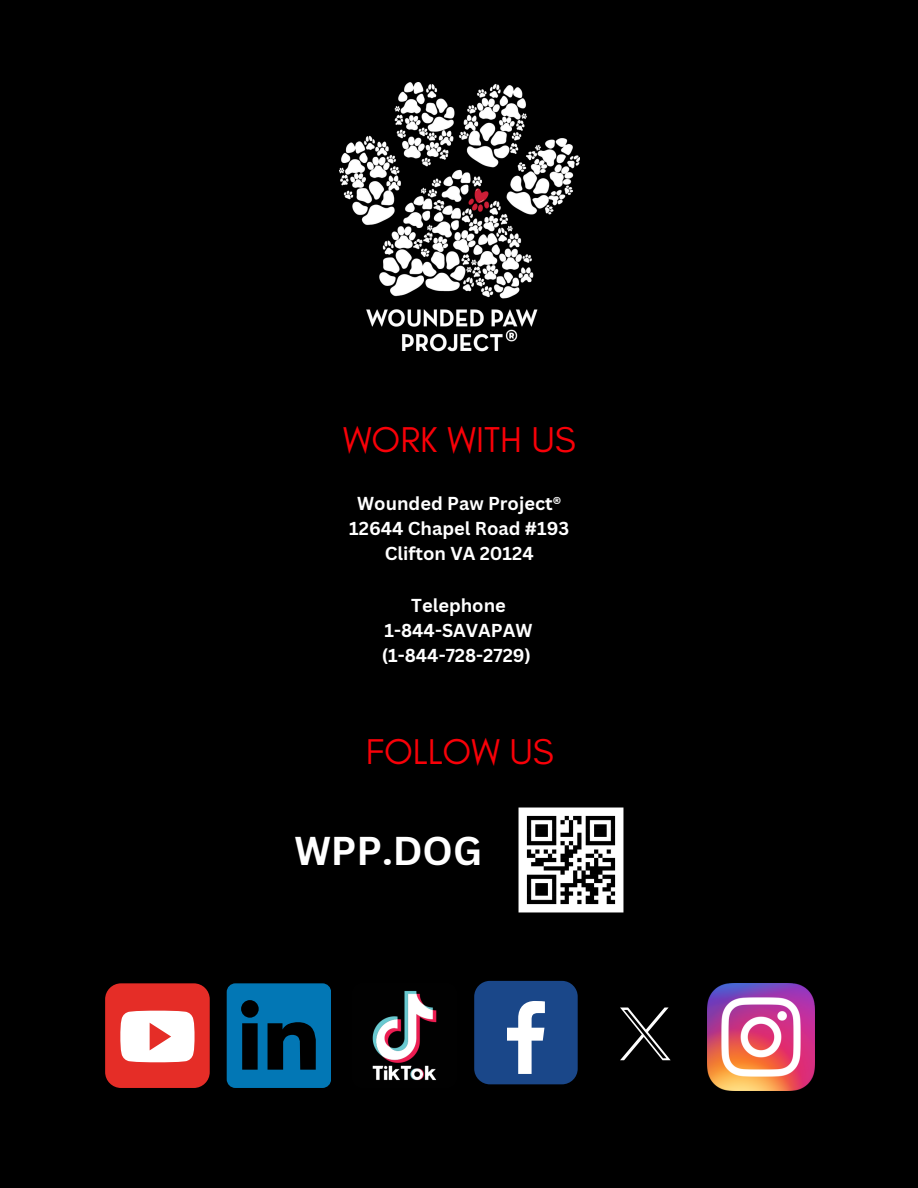
<style>
.page{position:relative;width:918px;height:1188px;background:#000}
.page>*{position:absolute;margin:0;border:0;box-sizing:border-box;transform-origin:0 0}
.t1{font:700 39.15px "Canva Sans";color:#fff}
.t2{font:36.45px "Glacial Indifference";color:#f80008}
.t3{font:700 18.3px/24.8px "Canva Sans";color:#fff;text-align:center}
</style>
<div class="page">
<img style="left:339px;top:82px;width:240px;height:270px">
<div style="left:105px;top:983px;width:105px;height:105px;background:#e52d27;border-radius:16px"></div>
<svg style="left:120px;top:1011px;width:75px;height:51px;background:#fbe3e2"></svg>
<svg style="left:227px;top:983px;width:104px;height:105px"></svg>
<img style="left:372px;top:990px;width:65px;height:91px">
<div style="left:474px;top:981px;width:104px;height:103px;background:#1a4789;border-radius:16px"></div>
<svg style="left:507px;top:1001px;width:38px;height:73px"></svg>
<img style="left:518px;top:807px;width:106px;height:106px">
<img style="left:708px;top:983px;width:107px;height:107px">
<svg style="left:620px;top:1007px;width:51px;height:54px"></svg>
<p class="t2" style="left:343px;top:417px;width:234px">WORK WITH US</p>
<p class="t3" style="left:349px;top:491px;width:221px">Wounded Paw Project®<br>12644 Chapel Road #193<br>Clifton VA 20124</p>
<p class="t3" style="left:382px;top:593px;width:152px">Telephone<br>1-844-SAVAPAW (1-844-728-2729)</p>
<h1 class="t2" style="left:366px;top:729px;width:189px">FOLLOW US</h1>
<h2 class="t1" style="left:294px;top:823px;width:189px">WPP.DOG</h2>
</div>
